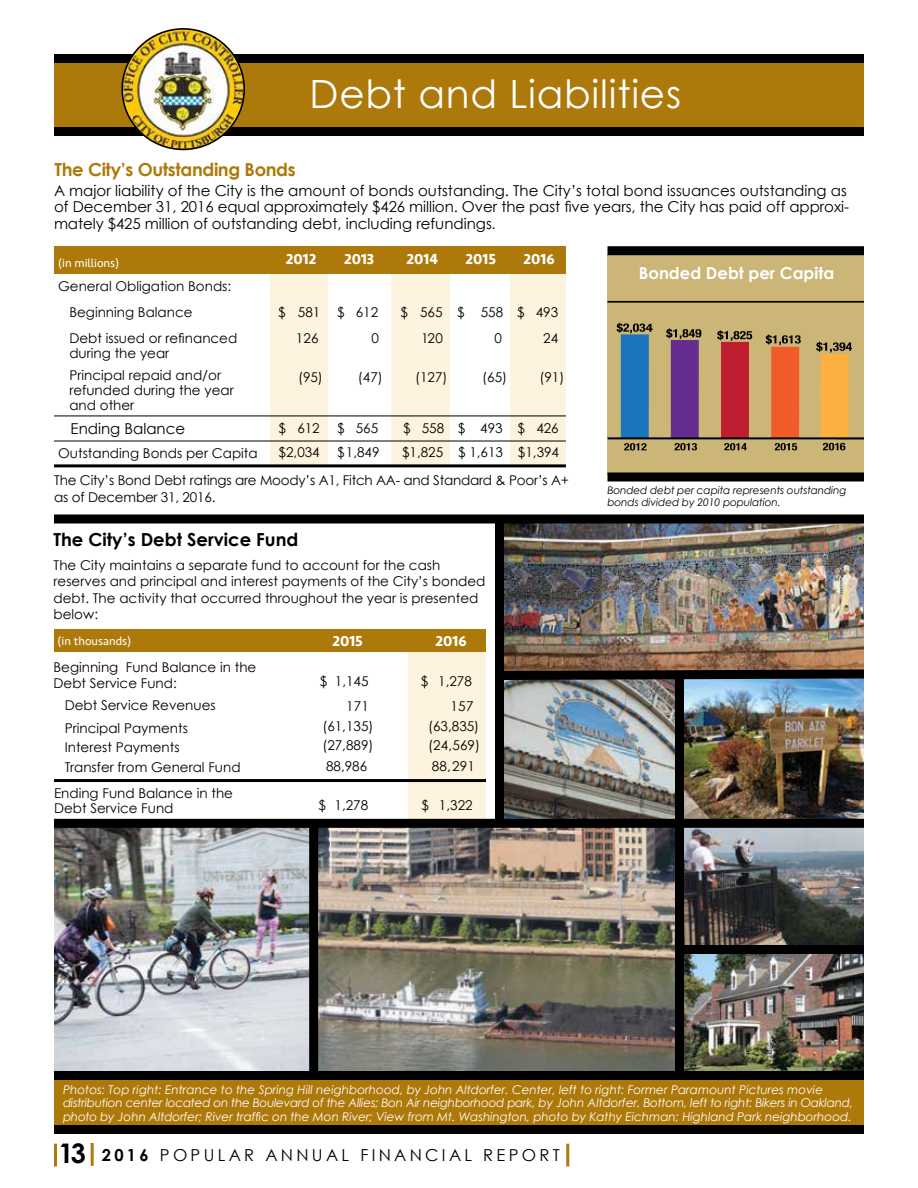
<style>
.page{position:relative;width:918px;height:1188px;background:#fff}
.page>*{position:absolute;margin:0;border:0;box-sizing:border-box;transform-origin:0 0}
.t1{font:39px "Century Gothic";letter-spacing:.02em;color:#fff}
.t2{font:700 18px "Century Gothic";color:#ad790a}
.t3{font:700 18px "Century Gothic";color:#000}
.t4{font:16.5px "Century Gothic";letter-spacing:.2em;color:#000}
.t5{font:700 16.5px "Century Gothic";color:#fff}
.t6{font:15px/16.5px "Century Gothic";color:#000}
.t7{font:700 15px "Seravek";color:#fff}
.t8{font:13.5px/16.5px "Century Gothic";color:#000}
.t9{font:italic 12px/13.5px "Century Gothic";letter-spacing:-.005em;color:#fff}
.t10{font:12px "Seravek";color:#fff}
.t11{font:italic 10.5px/12px "Century Gothic";letter-spacing:-.01em;color:#000}
.s1{font-family:"Seravek"}
.s2{font-weight:700;font-size:27px}
.s3{font-weight:700}
</style>
<div class="page">
<div style="left:408px;top:651px;width:78px;height:169px;background:#fdf3de"></div>
<img style="left:318px;top:828px;width:357px;height:243px">
<img style="left:54px;top:828px;width:255px;height:243px">
<div style="left:270px;top:268px;width:58px;height:197px;background:#fdf3de"></div>
<div style="left:392px;top:269px;width:58px;height:196px;background:#fdf3de"></div>
<div style="left:510px;top:269px;width:56px;height:196px;background:#fdf3de"></div>
<img style="left:684px;top:954px;width:180px;height:117px">
<img style="left:684px;top:828px;width:180px;height:117px">
<img style="left:504px;top:685px;width:171px;height:134px">
<img style="left:684px;top:685px;width:180px;height:134px">
<img style="left:504px;top:524px;width:360px;height:141px">
<div style="left:54px;top:246px;width:512px;height:27px;background:#ad790a"></div>
<hr style="left:54px;top:441px;width:512px;height:1px;background:#000">
<hr style="left:54px;top:416px;width:512px;height:1px;background:#000">
<div style="left:608px;top:254px;width:256px;height:220px;background:#cbb677"></div>
<svg style="left:624px;top:443px;width:23px;height:7px"></svg>
<div style="left:621px;top:334px;width:28px;height:104px;background:#1c75bc"></div>
<svg style="left:617px;top:323px;width:36px;height:10px"></svg>
<div style="left:671px;top:340px;width:28px;height:98px;background:#662d91"></div>
<svg style="left:666px;top:328px;width:35px;height:11px"></svg>
<svg style="left:675px;top:443px;width:22px;height:7px"></svg>
<div style="left:721px;top:342px;width:28px;height:96px;background:#be1e2d"></div>
<svg style="left:717px;top:330px;width:35px;height:11px"></svg>
<svg style="left:724px;top:443px;width:23px;height:7px"></svg>
<hr style="left:608px;top:438px;width:230px;height:2px;background:#fff">
<div style="left:771px;top:347px;width:28px;height:91px;background:#f15a29"></div>
<svg style="left:766px;top:335px;width:35px;height:10px"></svg>
<svg style="left:775px;top:443px;width:22px;height:7px"></svg>
<div style="left:821px;top:354px;width:28px;height:84px;background:#fbb040"></div>
<svg style="left:823px;top:443px;width:22px;height:7px"></svg>
<svg style="left:816px;top:342px;width:36px;height:11px"></svg>
<hr style="left:608px;top:301px;width:256px;height:2px;background:#000">
<hr style="left:608px;top:437px;width:256px;height:2px;background:#000">
<div style="left:54px;top:127px;width:810px;height:9px;background:#000"></div>
<div style="left:54px;top:54px;width:810px;height:73px;background:#ad790a"></div>
<div style="left:54px;top:54px;width:810px;height:9px;background:#000"></div>
<img style="left:122px;top:29px;width:122px;height:120px">
<div style="left:121px;top:28px;width:124px;height:122px;border:2px solid #000;border-radius:50%"></div>
<hr style="left:91px;top:1143px;width:3px;height:23px;background:#ad790a">
<hr style="left:566px;top:1144px;width:3px;height:22px;background:#ad790a">
<hr style="left:54px;top:1144px;width:3px;height:22px;background:#ad790a">
<div style="left:54px;top:1080px;width:810px;height:46px;background:#ad790a"></div>
<div style="left:54px;top:1125px;width:810px;height:9px;background:#000"></div>
<div style="left:54px;top:1071px;width:810px;height:9px;background:#000"></div>
<div style="left:54px;top:819px;width:810px;height:9px;background:#000"></div>
<div style="left:54px;top:514px;width:810px;height:10px;background:#000"></div>
<div style="left:608px;top:246px;width:256px;height:9px;background:#000"></div>
<div style="left:608px;top:472px;width:256px;height:10px;background:#000"></div>
<div style="left:495px;top:522px;width:9px;height:301px;background:#000"></div>
<img style="left:504px;top:665px;width:360px;height:20px">
<div style="left:675px;top:675px;width:9px;height:405px;background:#000"></div>
<div style="left:309px;top:822px;width:9px;height:256px;background:#000"></div>
<div style="left:675px;top:945px;width:189px;height:9px;background:#000"></div>
<div style="left:54px;top:629px;width:432px;height:23px;background:#ad790a"></div>
<hr style="left:54px;top:779px;width:432px;height:3px;background:#000">
<hr style="left:54px;top:464px;width:512px;height:3px;background:#000">
<h1 class="t1" style="left:310px;top:70px;width:373px">Debt and Liabilities</h1>
<h2 class="t2" style="left:55px;top:158px;width:243px">The City’s Outstanding Bonds</h2>
<p class="t6" style="left:54px;top:182px;width:797px">A major liability of the City is the amount of bonds outstanding. The City’s total bond issuances outstanding as of December 31, 2016 equal approximately $426 million. Over the past five years, the City has paid off approxi&shy;mately $425 million of outstanding debt, including refundings<span class="s1">.</span></p>
<p class="t10" style="left:58px;top:253px;width:63px">(in millions)</p>
<p class="t8" style="left:69px;top:273px;width:169px;line-height:26px;text-indent:-11px">General Obligation Bonds:<br>Beginning Balance<br>Debt issued or refinanced</p>
<p class="t8" style="left:69px;top:342px;width:153px;line-height:22.2px">during the year<br>Principal repaid and/or</p>
<p class="t8" style="left:69px;top:383px;width:166px;line-height:15px">refunded during the year and other</p>
<p class="t6" style="left:71px;top:420px;width:116px">Ending Balance</p>
<p class="t8" style="left:58px;top:445px;width:201px">Outstanding Bonds per Capita</p>
<p class="t7" style="left:286px;top:247px;width:32px">2012</p>
<p class="t7" style="left:344px;top:247px;width:32px">2013</p>
<p class="t7" style="left:407px;top:247px;width:33px">2014</p>
<p class="t7" style="left:466px;top:247px;width:32px">2015</p>
<p class="t7" style="left:524px;top:247px;width:33px">2016</p>
<p class="t8" style="left:278px;top:304px;width:101px">$ 581 $ 612</p>
<p class="t8" style="left:400px;top:304px;width:159px">$ 565 $ 558 $ 493</p>
<p class="t8" style="left:296px;top:329px;width:24px">126</p>
<p class="t8" style="left:372px;top:329px;width:9px">0</p>
<p class="t8" style="left:421px;top:329px;width:23px">120</p>
<p class="t8" style="left:495px;top:329px;width:9px">0</p>
<p class="t8" style="left:543px;top:329px;width:16px">24</p>
<p class="t8" style="left:298px;top:368px;width:26px">(95)</p>
<p class="t8" style="left:358px;top:368px;width:26px">(47)</p>
<p class="t8" style="left:415px;top:368px;width:34px">(127)</p>
<p class="t8" style="left:482px;top:368px;width:26px">(65)</p>
<p class="t8" style="left:539px;top:368px;width:26px">(91)</p>
<p class="t8" style="left:279px;top:420px;width:43px">$ 612</p>
<p class="t8" style="left:337px;top:420px;width:43px">$ 565</p>
<p class="t8" style="left:403px;top:420px;width:157px">$ 558 $ 493 $ 426</p>
<p class="t8" style="left:279px;top:444px;width:43px">$2,034</p>
<p class="t8" style="left:337px;top:444px;width:44px">$1,849</p>
<p class="t8" style="left:402px;top:444px;width:159px">$1,825 $ 1,613 $1,394</p>
<p class="t8" style="left:54px;top:472px;width:516px">The City’s Bond Debt ratings are Moody’s A1, Fitch AA- and Standard &amp; Poor’s A+ as of December 31, 2016.</p>
<h2 class="t3" style="left:54px;top:529px;width:246px">The City’s Debt Service Fund</h2>
<p class="t8" style="left:54px;top:556px;width:433px">The City maintains a separate fund to account for the cash reserves and principal and interest payments of the City’s bonded debt. The activity that occurred throughout the year is presented below:</p>
<p class="t10" style="left:58px;top:632px;width:75px">(in thousands)</p>
<p class="t8" style="left:54px;top:659px;width:204px">Beginning Fund Balance in the<br>Debt Service Fund:</p>
<p class="t8" style="left:65px;top:693px;width:153px;line-height:23px">Debt Service Revenues<br>Principal Payments</p>
<p class="t8" style="left:65px;top:738px;width:177px;line-height:19.5px">Interest Payments<br>Transfer from General Fund</p>
<p class="t8" style="left:54px;top:785px;width:181px;line-height:15px">Ending Fund Balance in the<br>Debt Service Fund</p>
<p class="t7" style="left:332px;top:629px;width:32px">2015</p>
<p class="t7" style="left:435px;top:629px;width:33px">2016</p>
<p class="t8" style="left:320px;top:672px;width:50px">$ 1,145</p>
<p class="t8" style="left:421px;top:672px;width:52px">$ 1,278</p>
<p class="t8" style="left:346px;top:698px;width:24px">171</p>
<p class="t8" style="left:450px;top:698px;width:25px">157</p>
<p class="t8" style="left:322px;top:717px;width:53px">(61,135)</p>
<p class="t8" style="left:428px;top:717px;width:53px">(63,835)</p>
<p class="t8" style="left:322px;top:737px;width:53px">(27,889)</p>
<p class="t8" style="left:428px;top:737px;width:54px">(24,569)</p>
<p class="t8" style="left:326px;top:758px;width:43px">88,986</p>
<p class="t8" style="left:432px;top:758px;width:45px">88,291</p>
<p class="t8" style="left:319px;top:797px;width:51px">$ 1,278</p>
<p class="t8" style="left:422px;top:797px;width:53px">$ 1,322</p>
<p class="t5" style="left:639px;top:263px;width:197px">Bonded Debt per Capita</p>
<p class="t11" style="left:608px;top:484px;width:241px">Bonded debt per capita represents outstanding bonds divided by 2010 population.</p>
<p class="t9" style="left:63px;top:1082px;width:792px">Photos: Top right: Entrance to the Spring Hill neighborhood, by John Altdorfer. Center, left to right: Former Paramount Pictures movie distribution center located on the Boulevard of the Allies; Bon Air neighborhood park, by John Altdorfer. Bottom, left to right: Bikers in Oakland, photo by John Altdorfer; River traffic on the Mon River; View from Mt. Washington, photo by Kathy Eichman; Highland Park neighborhood.</p>
<p class="t4" style="left:58px;top:1145px;width:503px"><span class="s2">13</span> <span class="s3">2016</span> PO PU LAR ANNU AL FINANC IAL REPO RT</p>
</div>
